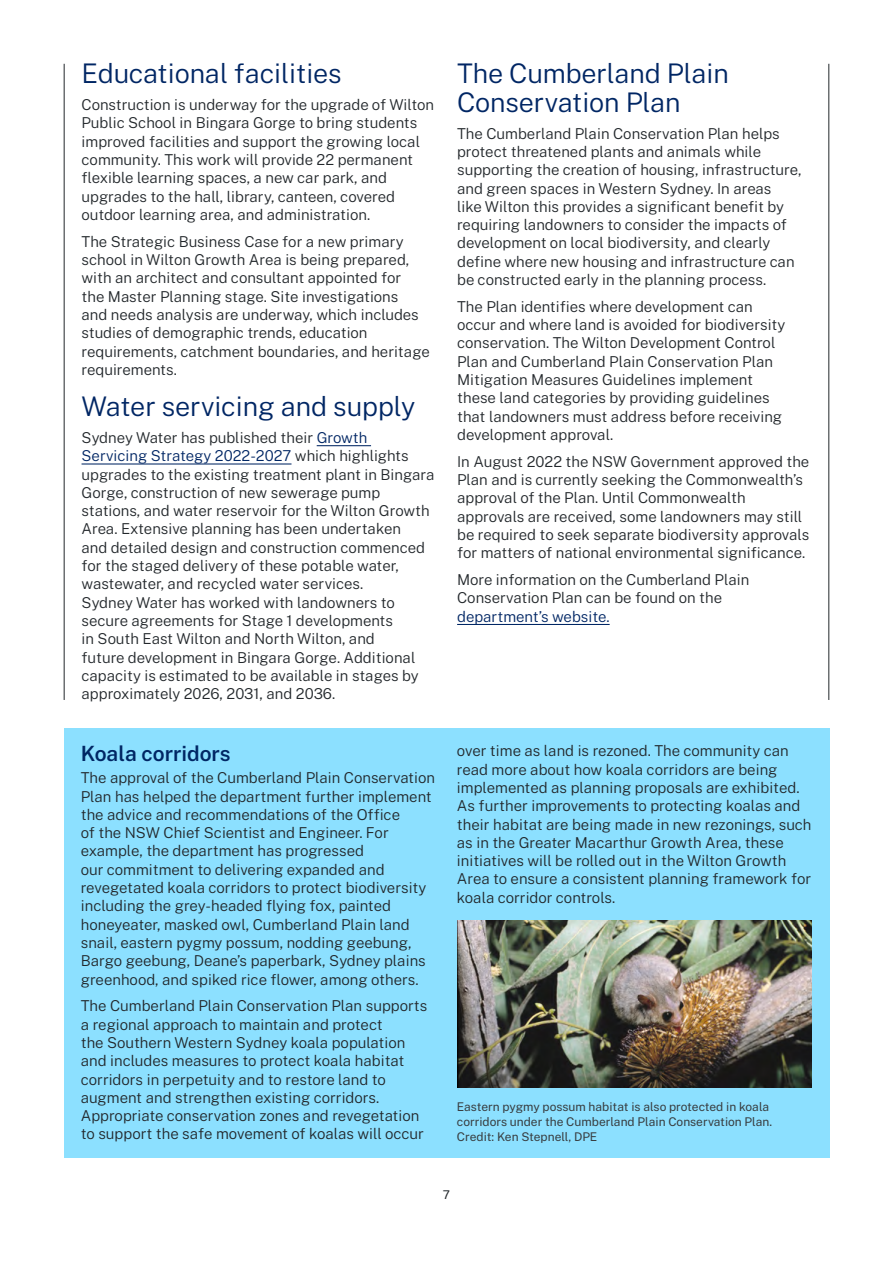
<style>
.page{position:relative;width:893px;height:1263px;background:#fff}
.page>*{position:absolute;margin:0;border:0;box-sizing:border-box;transform-origin:0 0}
.Heading_2__H2{font:300 27px/28.5px "Public Sans";letter-spacing:-.005em;color:#002664}
.Heading_3__H3{font:600 21px "Public Sans";color:#002664}
.Body{font:300 15px/18.3px "Public Sans";color:#22272b}
.t1{font:12px/15px "Public Sans";color:#383d40}
.t2{font:12px "Public Sans";color:#22272b}
.s1{color:#002664}
</style>
<div class="page">
<hr style="left:317px;top:445px;width:54px;height:1px;background:#002664">
<hr style="left:82px;top:463px;width:209px;height:1px;background:#002664">
<hr style="left:457px;top:624px;width:153px;height:1px;background:#002664">
<div style="left:64px;top:728px;width:765px;height:430px;background:#8ce0ff"></div>
<img style="left:457px;top:920px;width:355px;height:167px">
<hr style="left:828px;top:64px;width:1px;height:636px;background:#22272b">
<hr style="left:64px;top:64px;width:1px;height:636px;background:#22272b">
<h2 class="Heading_2__H2" style="left:82px;top:58px;width:262px">Educational facilities</h2>
<p class="Body" style="left:82px;top:95px;width:354px">Construction is underway for the upgrade of Wilton Public School in Bingara Gorge to bring students improved facilities and support the growing local community. This work will provide 22 permanent flexible learning spaces, a new car park, and upgrades to the hall, library, canteen, covered outdoor learning area, and administration.</p>
<p class="Body" style="left:82px;top:231px;width:350px">The Strategic Business Case for a new primary school in Wilton Growth Area is being prepared, with an architect and consultant appointed for<br>the Master Planning stage. Site investigations<br>and needs analysis are underway, which includes studies of demographic trends, education requirements, catchment boundaries, and heritage requirements.</p>
<h2 class="Heading_2__H2" style="left:82px;top:390px;width:335px">Water servicing and supply</h2>
<p class="Body" style="left:82px;top:427px;width:355px">Sydney Water has published their <span class="s1">Growth Servicing Strategy 2022-2027</span> which highlights upgrades to the existing treatment plant in Bingara Gorge, construction of new sewerage pump stations, and water reservoir for the Wilton Growth Area. Extensive planning has been undertaken<br>and detailed design and construction commenced for the staged delivery of these potable water, wastewater, and recycled water services.<br>Sydney Water has worked with landowners to secure agreements for Stage 1 developments<br>in South East Wilton and North Wilton, and<br>future development in Bingara Gorge. Additional capacity is estimated to be available in stages by approximately 2026, 2031, and 2036.</p>
<h3 class="Heading_3__H3" style="left:81px;top:738px;width:151px">Koala corridors</h3>
<p class="Body" style="left:81px;top:768px;width:356px">The approval of the Cumberland Plain Conservation Plan has helped the department further implement the advice and recommendations of the Office<br>of the NSW Chief Scientist and Engineer. For example, the department has progressed<br>our commitment to delivering expanded and revegetated koala corridors to protect biodiversity including the grey-headed flying fox, painted honeyeater, masked owl, Cumberland Plain land snail, eastern pygmy possum, nodding geebung, Bargo geebung, Deane’s paperbark, Sydney plains greenhood, and spiked rice flower, among others.</p>
<p class="Body" style="left:81px;top:996px;width:348px">The Cumberland Plain Conservation Plan supports a regional approach to maintain and protect<br>the Southern Western Sydney koala population and includes measures to protect koala habitat corridors in perpetuity and to restore land to augment and strengthen existing corridors.<br>Appropriate conservation zones and revegetation to support the safe movement of koalas will occur</p>
<h2 class="Heading_2__H2" style="left:457px;top:58px;width:273px">The Cumberland Plain<br>Conservation Plan</h2>
<p class="Body" style="left:457px;top:123px;width:346px">The Cumberland Plain Conservation Plan helps protect threatened plants and animals while supporting the creation of housing, infrastructure, and green spaces in Western Sydney. In areas<br>like Wilton this provides a significant benefit by requiring landowners to consider the impacts of development on local biodiversity, and clearly define where new housing and infrastructure can be constructed early in the planning process.</p>
<p class="Body" style="left:457px;top:296px;width:330px">The Plan identifies where development can occur and where land is avoided for biodiversity conservation. The Wilton Development Control Plan and Cumberland Plain Conservation Plan Mitigation Measures Guidelines implement these land categories by providing guidelines that landowners must address before receiving development approval.</p>
<p class="Body" style="left:457px;top:451px;width:354px">In August 2022 the NSW Government approved the Plan and is currently seeking the Commonwealth’s approval of the Plan. Until Commonwealth approvals are received, some landowners may still be required to seek separate biodiversity approvals for matters of national environmental significance.</p>
<p class="Body" style="left:457px;top:570px;width:294px">More information on the Cumberland Plain<br>Conservation Plan can be found on the <span class="s1">department’s website.</span></p>
<p class="Body" style="left:457px;top:741px;width:356px">over time as land is rezoned. The community can read more about how koala corridors are being implemented as planning proposals are exhibited.<br>As further improvements to protecting koalas and their habitat are being made in new rezonings, such as in the Greater Macarthur Growth Area, these initiatives will be rolled out in the Wilton Growth Area to ensure a consistent planning framework for koala corridor controls.</p>
<p class="t1" style="left:457px;top:1098px;width:317px">Eastern pygmy possum habitat is also protected in koala corridors under the Cumberland Plain Conservation Plan.<br>Credit: Ken Stepnell, DPE</p>
<p class="t2" style="left:443px;top:1186px;width:9px">7</p>
</div>
